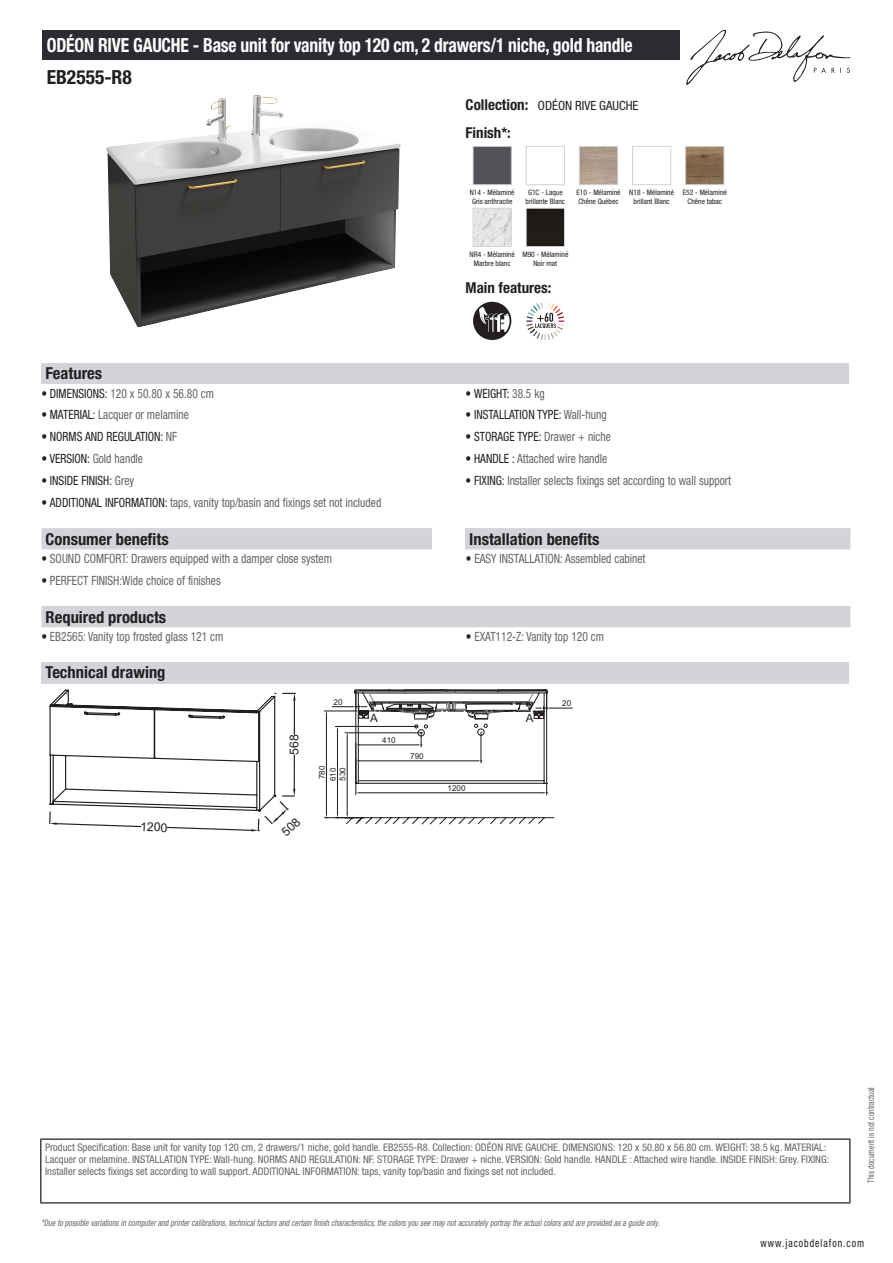
<style>
.page{position:relative;width:893px;height:1263px;background:#fff}
.page>*{position:absolute;margin:0;border:0;box-sizing:border-box;transform-origin:0 0}
.t1{font:700 condensed 19.5px "Helvetica Neue LT Std";letter-spacing:-.01em;color:#fff;scale:.9 1}
.t2{font:700 condensed 19.5px "Helvetica Neue LT Std";color:#231f20}
.t3{font:700 condensed 16.5px "Helvetica Neue LT Std";color:#231f20}
.t4{font:700 condensed 15px "Helvetica Neue LT Std";color:#231f20}
.t5{font:condensed 12.75px "Helvetica Neue LT Std";color:#626568;scale:.9 1}
.t6{font:condensed 12.75px "Helvetica Neue LT Std";color:#231f20;scale:.9 1}
.t7{font:condensed 12.75px "Helvetica Neue LT Std";color:#231f20}
.t8{font:12.3px "Arial";color:#231f20}
.t9{font:11.55px "Arial";color:#231f20}
.t10{font:condensed 11.25px "Helvetica Neue LT Std";letter-spacing:.1em;color:#231f20;scale:.87 1}
.t11{font:condensed 10.5px/12px "Helvetica Neue LT Std";color:#626568}
.t12{font:italic condensed 9px "Helvetica Neue LT Std";color:#626568;scale:.87 1}
.t13{font:condensed 9px "Helvetica Neue LT Std";color:#626568;scale:.87 1}
.t14{font:8.1px/11.1px "Arial";color:#231f20}
.t15{font:condensed 7.5px/9px "Helvetica Neue LT Std";color:#231f20;text-align:center}
.s1{font-weight:700;font-size:15px}
.s2{color:#231f20}
.s3{color:#626568}
</style>
<div class="page">
<svg style="left:686px;top:30px;width:164px;height:55px"></svg>
<img style="left:106px;top:95px;width:295px;height:233px">
<img style="left:475px;top:148px;width:35px;height:35px">
<div style="left:473px;top:146px;width:39px;height:39px;border:1px solid #d3d4da"></div>
<div style="left:526px;top:146px;width:39px;height:39px;border:1px solid #d3d4da"></div>
<img style="left:581px;top:148px;width:35px;height:35px">
<div style="left:579px;top:146px;width:39px;height:39px;border:1px solid #d3d4da"></div>
<div style="left:632px;top:146px;width:39px;height:39px;border:1px solid #d3d4da"></div>
<img style="left:687px;top:148px;width:35px;height:35px">
<div style="left:685px;top:146px;width:39px;height:39px;border:1px solid #d3d4da"></div>
<img style="left:475px;top:210px;width:35px;height:35px">
<div style="left:473px;top:208px;width:39px;height:39px;border:1px solid #d3d4da"></div>
<img style="left:528px;top:210px;width:35px;height:35px">
<div style="left:526px;top:208px;width:39px;height:39px;border:1px solid #d3d4da"></div>
<svg style="left:473px;top:302px;width:38px;height:38px"></svg>
<svg style="left:526px;top:302px;width:38px;height:38px"></svg>
<div style="left:41px;top:363px;width:808px;height:21px;background:#d3d4da"></div>
<div style="left:41px;top:528px;width:809px;height:21px;background:#d3d4da"></div>
<div style="left:432px;top:528px;width:33px;height:21px;background:#fff"></div>
<div style="left:41px;top:606px;width:809px;height:21px;background:#d3d4da"></div>
<div style="left:41px;top:662px;width:808px;height:21px;background:#d3d4da"></div>
<hr style="left:551px;top:707px;width:21px;height:2px;background:#231f20">
<svg style="left:324px;top:689px;width:231px;height:135px"></svg>
<div style="left:43px;top:30px;width:637px;height:30px;background:#2a2c32"></div>
<hr style="left:40px;top:1138px;width:810px;height:2px;background:#040503">
<hr style="left:40px;top:1140px;width:1px;height:62px;background:#040503">
<hr style="left:849px;top:1140px;width:1px;height:62px;background:#040503">
<hr style="left:40px;top:1202px;width:810px;height:1px;background:#040503">
<svg style="left:49px;top:689px;width:247px;height:143px"></svg>
<h1 class="t1" style="left:47px;top:33px;width:652px">ODÉON RIVE GAUCHE - Base unit for vanity top 120 cm, 2 drawers/1 niche, gold handle</h1>
<h1 class="t2" style="left:47px;top:65px;width:87px">EB2555-R8</h1>
<p class="t7" style="left:466px;top:98px;width:174px"><span class="s1">Collection:</span> ODÉON RIVE GAUCHE</p>
<h3 class="t4" style="left:466px;top:123px;width:47px">Finish*:</h3>
<p class="t15" style="left:470px;top:187px;width:46px;text-align:left">N14 - Mélaminé<br>Gris anthracite</p>
<p class="t15" style="left:526px;top:187px;width:41px">G1C - Laque brillante Blanc</p>
<p class="t15" style="left:576px;top:187px;width:46px;text-align:left">E10 - Mélaminé<br>Chêne Québec</p>
<p class="t15" style="left:629px;top:187px;width:46px">N18 - Mélaminé brillant Blanc</p>
<p class="t15" style="left:683px;top:187px;width:46px">E52 - Mélaminé<br>Chêne tabac</p>
<p class="t15" style="left:470px;top:249px;width:47px">NR4 - Mélaminé<br>Marbre blanc</p>
<p class="t15" style="left:522px;top:249px;width:47px">M90 - Mélaminé<br>Noir mat</p>
<h3 class="t4" style="left:466px;top:279px;width:87px">Main features:</h3>
<h2 class="t3" style="left:46px;top:364px;width:58px">Features</h2>
<p class="t5" style="left:41px;top:386px;width:193px"><span class="s2">• DIMENSIONS:</span> 120 x 50.80 x 56.80 cm</p>
<p class="t6" style="left:466px;top:386px;width:90px">• WEIGHT: <span class="s3">38.5 kg</span></p>
<p class="t5" style="left:41px;top:407px;width:165px"><span class="s2">• MATERIAL:</span> Lacquer or melamine</p>
<p class="t6" style="left:466px;top:407px;width:158px">• INSTALLATION TYPE: <span class="s3">Wall-hung</span></p>
<p class="t6" style="left:41px;top:429px;width:153px">• NORMS AND REGULATION: <span class="s3">NF</span></p>
<p class="t6" style="left:466px;top:429px;width:163px">• STORAGE TYPE: <span class="s3">Drawer + niche</span></p>
<p class="t5" style="left:41px;top:451px;width:114px"><span class="s2">• VERSION:</span> Gold handle</p>
<p class="t5" style="left:466px;top:451px;width:159px"><span class="s2">• HANDLE :</span> Attached wire handle</p>
<p class="t6" style="left:41px;top:473px;width:105px">• INSIDE FINISH: <span class="s3">Grey</span></p>
<p class="t5" style="left:466px;top:473px;width:297px"><span class="s2">• FIXING:</span> Installer selects fixings set according to wall support</p>
<p class="t5" style="left:41px;top:495px;width:379px"><span class="s2">• ADDITIONAL INFORMATION:</span> taps, vanity top/basin and fixings set not included</p>
<h2 class="t3" style="left:46px;top:529px;width:125px">Consumer benefits</h2>
<h2 class="t3" style="left:469px;top:529px;width:132px">Installation benefits</h2>
<p class="t5" style="left:41px;top:551px;width:324px"><span class="s2">•</span> SOUND COMFORT: Drawers equipped with a damper close system</p>
<p class="t5" style="left:466px;top:551px;width:201px"><span class="s2">•</span> EASY INSTALLATION: Assembled cabinet</p>
<p class="t5" style="left:41px;top:573px;width:201px"><span class="s2">•</span> PERFECT FINISH:Wide choice of finishes</p>
<h2 class="t3" style="left:46px;top:607px;width:122px">Required products</h2>
<p class="t5" style="left:41px;top:629px;width:204px"><span class="s2">•</span> EB2565: Vanity top frosted glass 121 cm</p>
<p class="t5" style="left:466px;top:629px;width:155px"><span class="s2">•</span> EXAT112-Z: Vanity top 120 cm</p>
<h2 class="t3" style="left:46px;top:663px;width:121px">Technical drawing</h2>
<p class="t8" style="left:140px;top:818px;width:29px;rotate:2deg">1200</p>
<p class="t8" style="left:286px;top:755px;width:22px;rotate:-90deg">568</p>
<p class="t14" style="left:334px;top:696px;width:11px">20</p>
<p class="t14" style="left:562px;top:698px;width:11px">20</p>
<p class="t9" style="left:370px;top:710px;width:9px">A</p>
<p class="t9" style="left:526px;top:709px;width:9px">A</p>
<p class="t14" style="left:382px;top:735px;width:15px">410</p>
<p class="t14" style="left:316px;top:781px;width:17px;rotate:-90deg">780<br>610</p>
<p class="t14" style="left:337px;top:781px;width:15px;rotate:-90deg">530</p>
<p class="t14" style="left:410px;top:751px;width:15px">790</p>
<p class="t14" style="left:448px;top:783px;width:20px">1200</p>
<p class="t11" style="left:45px;top:1141px;width:786px">Product Specification: Base unit for vanity top 120 cm, 2 drawers/1 niche, gold handle. EB2555-R8. Collection: ODÉON RIVE GAUCHE. DIMENSIONS: 120 x 50.80 x 56.80 cm. WEIGHT: 38.5 kg. MATERIAL:<br>Lacquer or melamine. INSTALLATION TYPE: Wall-hung. NORMS AND REGULATION: NF. STORAGE TYPE: Drawer + niche. VERSION: Gold handle. HANDLE : Attached wire handle. INSIDE FINISH: Grey. FIXING:<br>Installer selects fixings set according to wall support. ADDITIONAL INFORMATION: taps, vanity top/basin and fixings set not included.</p>
<p class="t12" style="left:41px;top:1217px;width:714px">*Due to possible variationsin computerand printercalibrations,technicalfactorsand certain finish characteristics,the colorsyou see maynotaccuratelyportraythe actualcolorsand are provided asa guide only.</p>
<p class="t13" style="left:866px;top:1183px;width:111px;rotate:-90deg">This document is not contractual</p>
<p class="t10" style="left:760px;top:1237px;width:121px">www.jacobdelafon.com</p>
</div>
